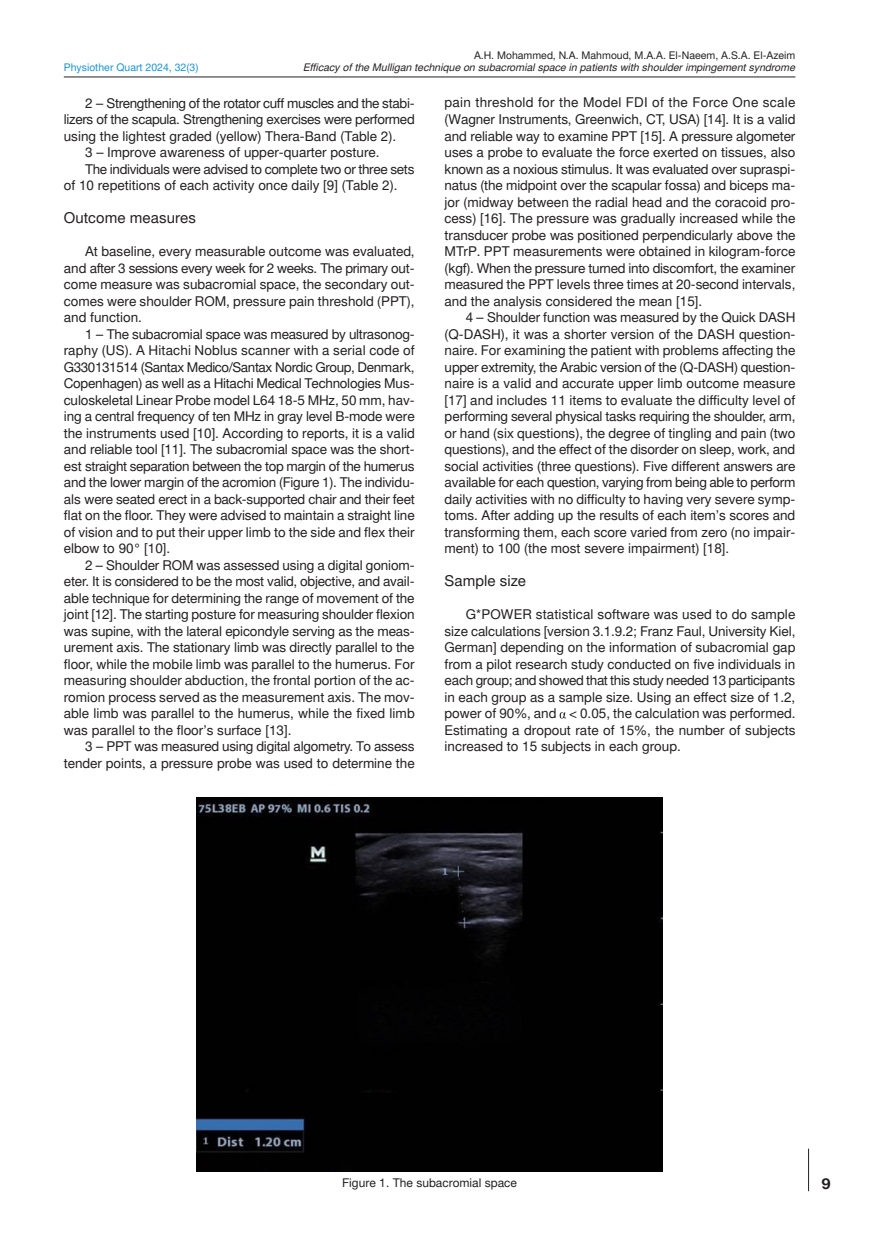
<style>
.page{position:relative;width:872px;height:1255px;background:#fff}
.page>*{position:absolute;margin:0;border:0;box-sizing:border-box;transform-origin:0 0}
.t1{font:15px "Switzer EFN";letter-spacing:.005em;color:#231f20}
.t2{font:700 15px "Switzer EFN";color:#231f20}
.t3{font:13.5px/16.5px "Switzer EFN";color:#231f20;text-align:justify}
.t4{font:13.5px "Switzer EFN";letter-spacing:-.025em;color:#231f20}
.t5{font:13.5px "Switzer EFN";letter-spacing:-.03em;color:#231f20}
.t6{font:12px "Switzer EFN";color:#231f20}
.t7{font:italic 10.5px "Switzer EFN";color:#231f20}
.t8{font:10.5px "Switzer EFN";color:#231f20}
.t9{font:10.5px "Switzer EFN";color:#1c94d2}
</style>
<div class="page">
<hr style="left:808px;top:1148px;width:1px;height:43px;background:#231f20">
<hr style="left:64px;top:77px;width:731px;height:1px;background:#231f20">
<svg style="left:559px;top:712px;width:7px;height:6px"></svg>
<img style="left:197px;top:797px;width:465px;height:374px">
<p class="t8" style="left:474px;top:49px;width:323px">A.H. Mohammed, N.A. Mahmoud, M.A.A. El-Naeem, A.S.A. El-Azeim</p>
<p class="t7" style="left:303px;top:61px;width:493px">Efficacy of the Mulligan technique on subacromial space in patients with shoulder impingement syndrome</p>
<p class="t9" style="left:64px;top:61px;width:136px">Physiother Quart 2024, 32(3)</p>
<p class="t5" style="left:85px;top:95px;width:331px">2 – Strengthening of the rotator cuff muscles and the stabi-</p>
<p class="t4" style="left:64px;top:111px;width:352px">lizers of the scapula. Strengthening exercises were performed</p>
<p class="t3" style="left:64px;top:128px;width:334px">using the lightest graded (yellow) Thera-Band (Table 2).</p>
<p class="t3" style="left:85px;top:144px;width:296px">3 – I mprove awareness of upper-quarter posture.</p>
<p class="t4" style="left:85px;top:161px;width:331px">The individuals were advised to complete two or three sets</p>
<p class="t3" style="left:64px;top:177px;width:335px">of 10 repetitions of each activity once daily [9] (Table 2).</p>
<p class="t1" style="left:64px;top:209px;width:134px">Outcome measures</p>
<p class="t3" style="left:64px;top:243px;width:352px;text-indent:21px">At baseline, every measurable outcome was evaluated, and after 3 sessions every week for 2 weeks. The primary out&shy;come measure was subacromial space, the secondary out&shy;comes were shoulder ROM, pressure pain threshold (PPT), and function.</p>
<p class="t3" style="left:64px;top:326px;width:352px;text-indent:21px">1 – The subacromial space was measured by ultrasonog&shy;raphy (US). A Hitachi Noblus scanner with a serial code of G330131514 (Santax Medico/Santax Nordic Group, Denmark, Copenhagen) as well as a Hitachi Medical Technologies Mus&shy;culoskeletal Linear Probe model L64 18-5 MHz, 50 mm, hav&shy;ing a central frequency of ten MHz in gray level B-mode were the instruments used [10]. According to reports, it is a valid and reliable tool [11]. The subacromial space was the short&shy;est straight separation between the top margin of the humerus and the lower margin of the acromion (Figure 1). The individu&shy;als were seated erect in a back-supported chair and their feet flat on the floor. They were advised to maintain a straight line of vision and to put their upper limb to the side and flex their elbow to 90° [10].</p>
<p class="t3" style="left:64px;top:557px;width:352px;text-indent:21px">2 – Shoulder ROM was assessed using a digital goniom&shy;eter. It is considered to be the most valid, objective, and avail&shy;able technique for determining the range of movement of the joint [12]. The starting posture for measuring shoulder flexion was supine, with the lateral epicondyle serving as the meas&shy;urement axis. The stationary limb was directly parallel to the floor, while the mobile limb was parallel to the humerus. For measuring shoulder abduction, the frontal portion of the ac&shy;romion process served as the measurement axis. The mov&shy;able limb was parallel to the humerus, while the fixed limb was parallel to the floor’s surface [13].</p>
<p class="t3" style="left:64px;top:738px;width:352px;text-align:right">3 – PPT was measured using digital algometry. To assess tender points, a pressure probe was used to determine the</p>
<p class="t3" style="left:444px;top:95px;width:352px">pain threshold for the Model FDI of the Force One scale (Wagner I nstruments, Greenwich, CT, USA) [14]. It is a valid and reliable way to examine PPT [15]. A pressure algometer uses a probe to evaluate the force exerted on tissues, also known as a noxious stimulus. It was evaluated over supraspi&shy;natus (the midpoint over the scapular fossa) and biceps ma&shy;jor (midway between the radial head and the coracoid pro&shy;cess) [16]. The pressure was gradually increased while the transducer probe was positioned perpendicularly above the MTrP. PPT measurements were obtained in kilogram-force (kgf). When the pressure turned into discomfort, the examiner measured the PPT levels three times at 20-second intervals, and the analysis considered the mean [15].</p>
<p class="t3" style="left:444px;top:309px;width:352px;text-indent:21px">4 – Shoulder function was measured by the Quick DASH (Q-DASH), it was a shorter version of the DASH question&shy;naire. For examining the patient with problems affecting the upper extremity, the Arabic version of the (Q-DASH) question&shy;naire is a valid and accurate upper limb outcome measure [17] and includes 11 items to evaluate the difficulty level of performing several physical tasks requiring the shoulder, arm, or hand (six questions), the degree of tingling and pain (two questions), and the effect of the disorder on sleep, work, and social activities (three questions). Five different answers are available for each question, varying from being able to perform daily activities with no difficulty to having very severe symp&shy;toms. After adding up the results of each item’s scores and transforming them, each score varied from zero (no impair&shy;ment) to 100 (the most severe impairment) [18].</p>
<p class="t1" style="left:444px;top:572px;width:83px">Sample size</p>
<p class="t3" style="left:444px;top:606px;width:352px;text-indent:21px">G*POWER statistical software was used to do sample size calculations [version 3.1.9.2; Franz Faul, University Kiel, German] depending on the information of subacromial gap from a pilot research study conducted on five individuals in each group; and showed that this study needed 13 participants in each group as a sample size. Using an effect size of 1.2, power of 90%, and &lt; 0.05, the calculation was performed.<br>Estimating a dropout rate of 15%, the number of subjects increased to 15 subjects in each group.</p>
<p class="t6" style="left:342px;top:1175px;width:176px">Figure 1. The subacromial space</p>
<p class="t2" style="left:821px;top:1173px;width:11px">9</p>
</div>
